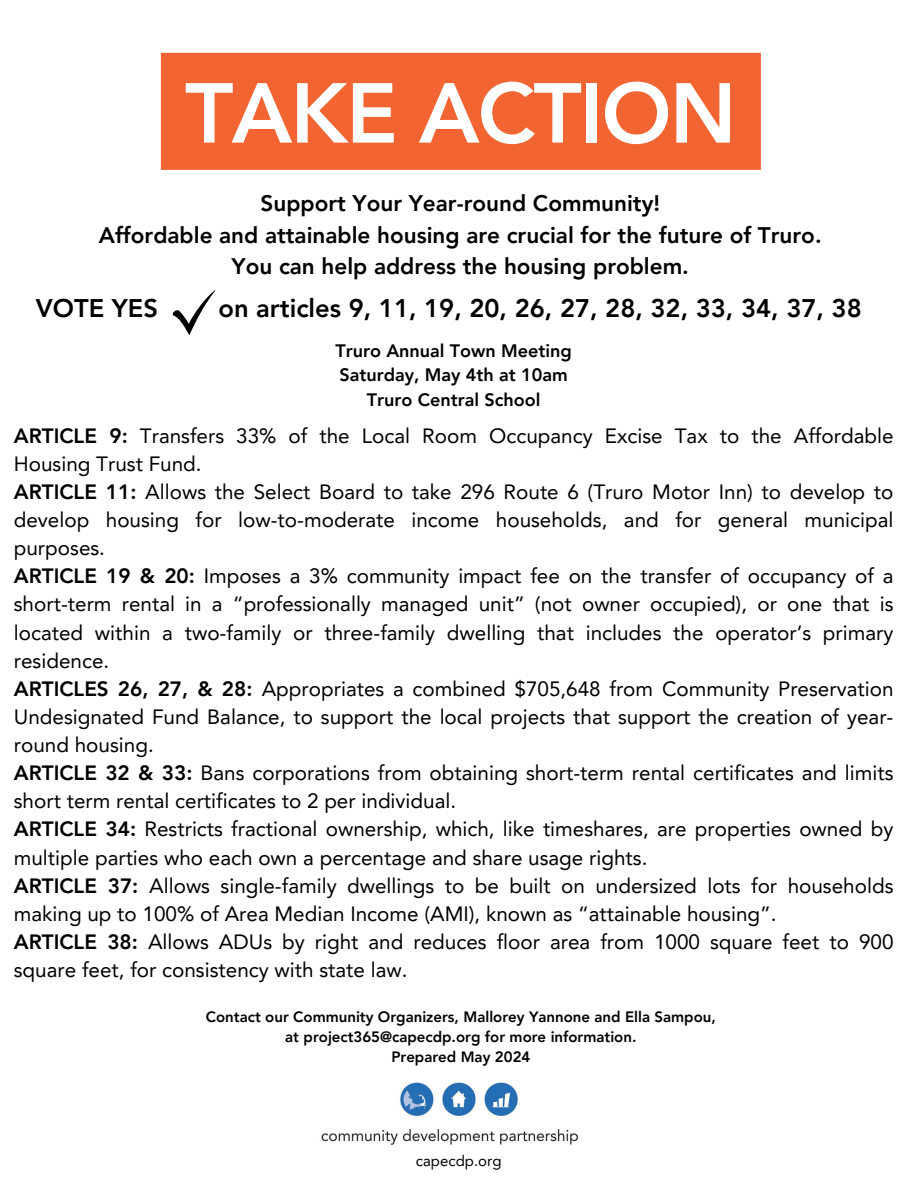
<style>
.page{position:relative;width:918px;height:1188px;background:#fff}
.page>*{position:absolute;margin:0;border:0;box-sizing:border-box;transform-origin:0 0}
.t1{font:800 84px "Avenir LT Pro";letter-spacing:-.02em;color:#fff}
.t2{font:800 25.5px "Avenir LT Pro";color:#000}
.t3{font:800 22.5px/31.5px "Avenir LT Pro";color:#000;text-align:center}
.t4{font:20.7px/28.2px "Avenir LT Pro";color:#000}
.t5{font:800 18px/24.8px "Avenir LT Pro";color:#000;text-align:center}
.t6{font:800 15px/20.2px "Avenir LT Pro";color:#000;text-align:center}
.t7{font:15px "Avenir LT Pro";color:#000}
.s1{font-weight:800}
</style>
<div class="page">
<div style="left:160px;top:52px;width:601px;height:118px;background:#f26431"></div>
<svg style="left:172px;top:290px;width:44px;height:45px"></svg>
<img style="left:400px;top:1082px;width:118px;height:35px">
<img style="left:321px;top:1129px;width:258px;height:16px">
<p class="t1" style="left:185px;top:79px;width:553px">TAKE ACTION</p>
<h3 class="t3" style="left:99px;top:190px;width:724px">Support Your Year-round Community!<br>Affordable and attainable housing are crucial for the future of Truro.<br>You can help address the housing problem.</h3>
<h4 class="t2" style="left:36px;top:298px;width:124px">VOTE YES</h4>
<h4 class="t2" style="left:218px;top:298px;width:645px">on articles 9, 11, 19, 20, 26, 27, 28, 32, 33, 34, 37, 38</h4>
<p class="t5" style="left:335px;top:340px;width:238px">Truro Annual Town Meeting<br>Saturday, May 4th at 10am<br>Truro Central School</p>
<h1 class="t4" style="left:14px;top:423px;width:881px"><span class="s1">ARTICLE 9:</span> Transfers 33% of the Local Room Occupancy Excise Tax to the Affordable Housing Trust Fund.<br><span class="s1">ARTICLE 11:</span> Allows the Select Board to take 296 Route 6 (Truro Motor Inn) to develop to develop housing for low-to-moderate income households, and for general municipal purposes.<br><span class="s1">ARTICLE 19 &amp; 20:</span> Imposes a 3% community impact fee on the transfer of occupancy of a short-term rental in a “professionally managed unit” (not owner occupied), or one that is located within a two-family or three-family dwelling that includes the operator’s primary residence.<br><span class="s1">ARTICLES 26, 27, &amp; 28:</span> Appropriates a combined $705,648 from Community Preservation Undesignated Fund Balance, to support the local projects that support the creation of year&shy;round housing.<br><span class="s1">ARTICLE 32 &amp; 33:</span> Bans corporations from obtaining short-term rental certificates and limits short term rental certificates to 2 per individual.<br><span class="s1">ARTICLE 34:</span> Restricts fractional ownership, which, like timeshares, are properties owned by multiple parties who each own a percentage and share usage rights.<br><span class="s1">ARTICLE 37:</span> Allows single-family dwellings to be built on undersized lots for households making up to 100% of Area Median Income (AMI), known as “attainable housing”.<br><span class="s1">ARTICLE 38:</span> Allows ADUs by right and reduces floor area from 1000 square feet to 900 square feet, for consistency with state law.</h1>
<h2 class="t6" style="left:206px;top:1008px;width:512px">Contact our Community Organizers, Mallorey Yannone and Ella Sampou, at project365@capecdp.org for more information.<br>Prepared May 2024</h2>
<h5 class="t7" style="left:416px;top:1154px;width:87px">capecdp.org</h5>
</div>
